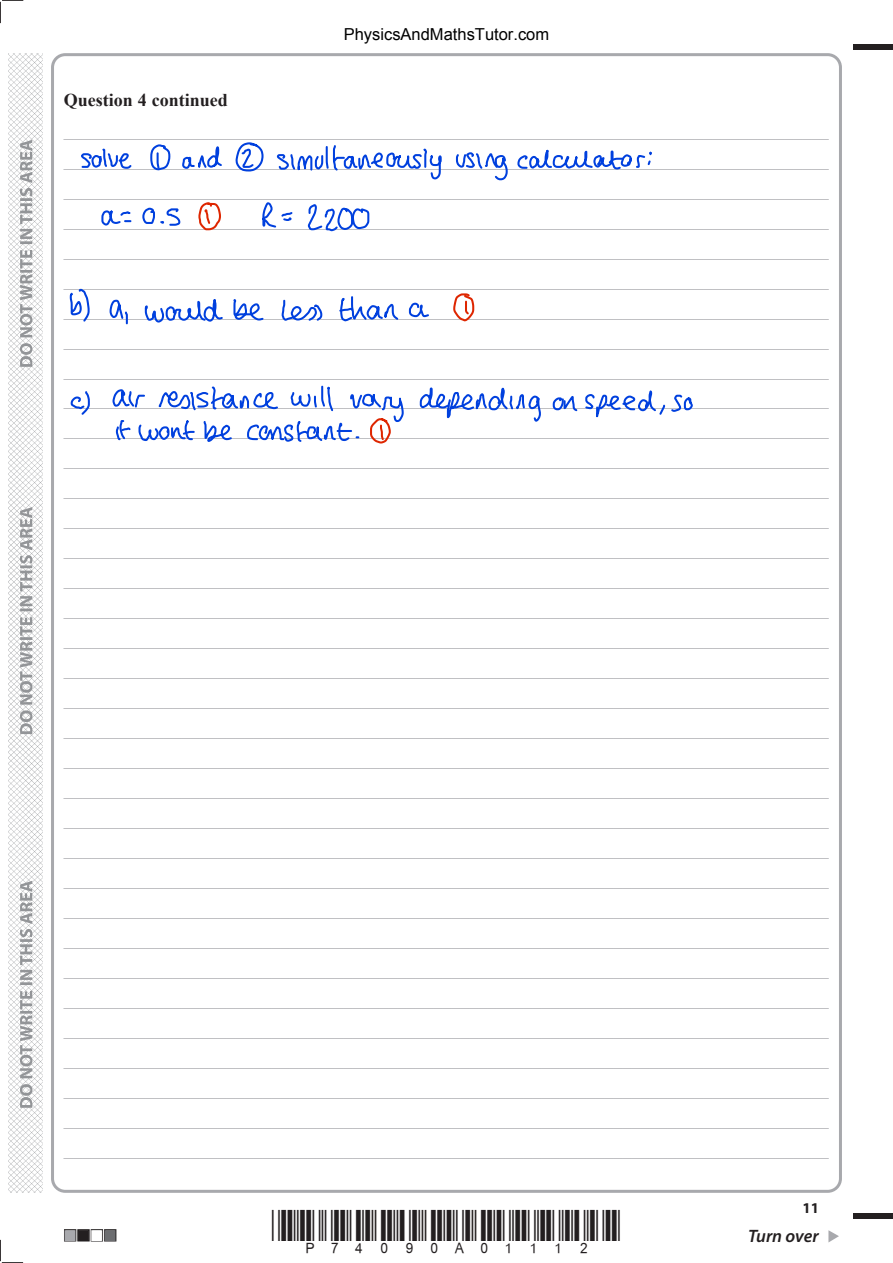
<style>
.page{position:relative;width:893px;height:1263px;background:#fff}
.page>*{position:absolute;margin:0;border:0;box-sizing:border-box;transform-origin:0 0}
.t1{font:18px/30px "Times New Roman";color:#a8a9ad;text-align:justify}
.t2{font:700 18px "Times New Roman";color:#231f20}
.t3{font:italic 600 18px "Myriad Pro";letter-spacing:-.005em;color:#231f20}
.t4{font:16.5px "Arial";color:#000}
.t5{font:700 15px "Myriad Pro";color:#231f20}
</style>
<div class="page">
<img style="left:9px;top:53px;width:34px;height:1140px">
<svg style="left:828px;top:1230px;width:11px;height:12px"></svg>
<div style="left:853px;top:44px;width:40px;height:5px;background:#231f20"></div>
<div style="left:853px;top:1214px;width:40px;height:5px;background:#231f20"></div>
<svg style="left:0;top:0;width:23px;height:23px"></svg>
<svg style="left:0;top:1240px;width:23px;height:23px"></svg>
<svg style="left:20px;top:140px;width:12px;height:968px"></svg>
<svg style="left:81px;top:148px;width:51px;height:21px"></svg>
<svg style="left:150px;top:144px;width:21px;height:27px"></svg>
<svg style="left:182px;top:146px;width:40px;height:23px"></svg>
<svg style="left:235px;top:142px;width:29px;height:30px"></svg>
<svg style="left:276px;top:145px;width:166px;height:35px"></svg>
<svg style="left:455px;top:152px;width:53px;height:29px"></svg>
<svg style="left:517px;top:149px;width:135px;height:21px"></svg>
<svg style="left:101px;top:210px;width:31px;height:16px"></svg>
<svg style="left:142px;top:207px;width:39px;height:19px"></svg>
<svg style="left:262px;top:202px;width:31px;height:26px"></svg>
<svg style="left:307px;top:204px;width:63px;height:28px"></svg>
<svg style="left:69px;top:288px;width:21px;height:34px"></svg>
<svg style="left:109px;top:299px;width:19px;height:26px"></svg>
<svg style="left:144px;top:299px;width:79px;height:24px"></svg>
<svg style="left:233px;top:299px;width:31px;height:22px"></svg>
<svg style="left:281px;top:299px;width:42px;height:22px"></svg>
<svg style="left:339px;top:296px;width:60px;height:26px"></svg>
<svg style="left:408px;top:302px;width:21px;height:16px"></svg>
<svg style="left:70px;top:391px;width:20px;height:24px"></svg>
<svg style="left:419px;top:387px;width:122px;height:35px"></svg>
<svg style="left:552px;top:390px;width:141px;height:28px"></svg>
<svg style="left:198px;top:202px;width:23px;height:29px"></svg>
<svg style="left:453px;top:293px;width:22px;height:29px"></svg>
<svg style="left:112px;top:385px;width:292px;height:59px"></svg>
<p class="t4" style="left:344px;top:23px;width:207px">PhysicsAndMathsTutor.com</p>
<p class="t2" style="left:64px;top:87px;width:165px">Question 4 continued</p>
<p class="t1" style="left:64px;top:114px;width:766px">_____________________________________________________________________________________ _____________________________________________________________________________________ _____________________________________________________________________________________ _____________________________________________________________________________________ _____________________________________________________________________________________ _____________________________________________________________________________________ _____________________________________________________________________________________ _____________________________________________________________________________________ _____________________________________________________________________________________ _____________________________________________________________________________________ _____________________________________________________________________________________ _____________________________________________________________________________________ _____________________________________________________________________________________ _____________________________________________________________________________________ _____________________________________________________________________________________ _____________________________________________________________________________________ _____________________________________________________________________________________ _____________________________________________________________________________________ _____________________________________________________________________________________ _____________________________________________________________________________________ _____________________________________________________________________________________ _____________________________________________________________________________________ _____________________________________________________________________________________ _____________________________________________________________________________________ _____________________________________________________________________________________ _____________________________________________________________________________________ _____________________________________________________________________________________ _____________________________________________________________________________________ _____________________________________________________________________________________ _____________________________________________________________________________________ _____________________________________________________________________________________ _____________________________________________________________________________________ _____________________________________________________________________________________ _____________________________________________________________________________________ _____________________________________________________________________________________</p>
<p class="t5" style="left:802px;top:1198px;width:18px">11</p>
<p class="t3" style="left:748px;top:1225px;width:72px">Turn over</p>
</div>
